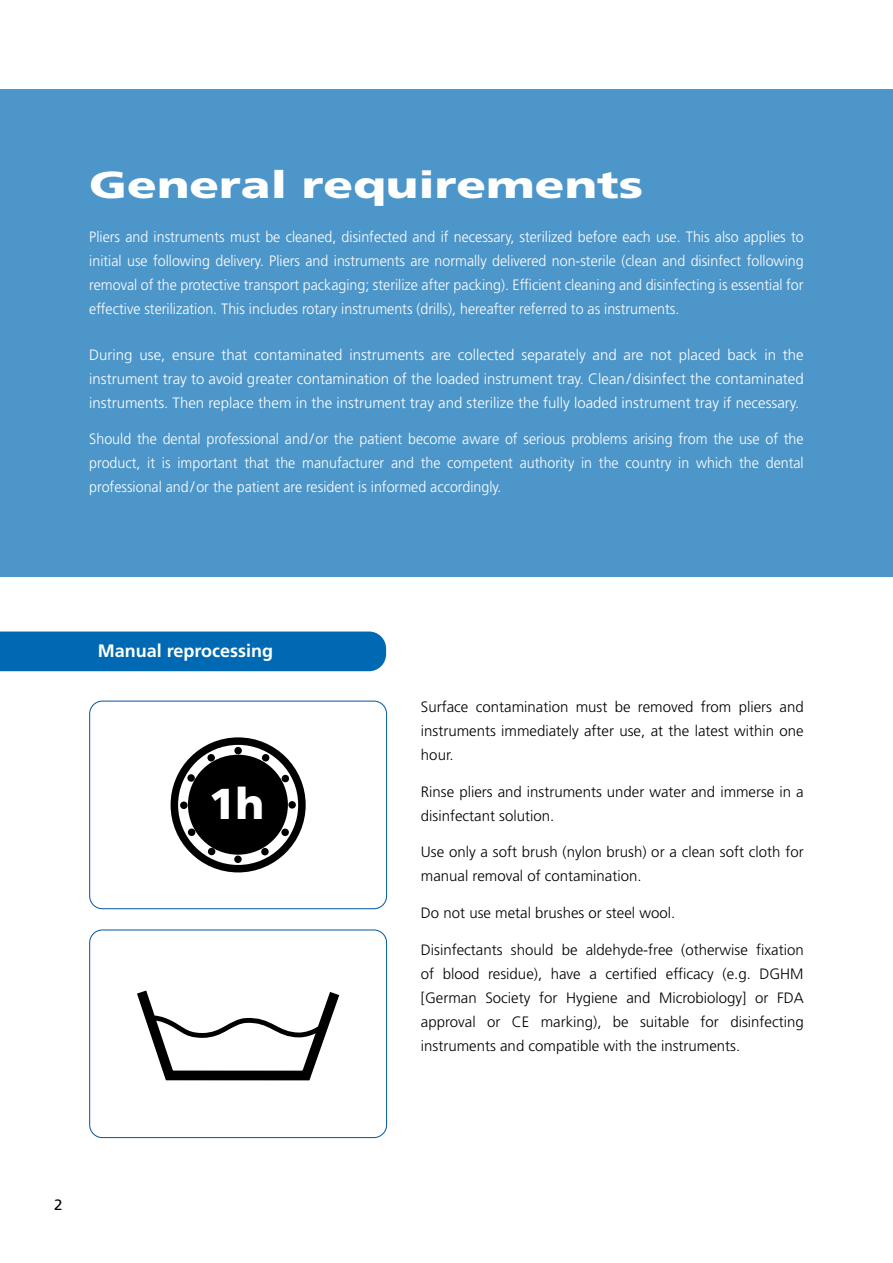
<style>
.page{position:relative;width:893px;height:1263px;background:#fff}
.page>*{position:absolute;margin:0;border:0;box-sizing:border-box;transform-origin:0 0}
.t1{font:900 43.2px "Frutiger LT Std";color:#fff}
.t2{font:900 37.5px "Frutiger LT Std";color:#fff;scale:1.3 1}
.t3{font:700 18px "Frutiger LT Std";color:#fff}
.t4{font:300 15px/24px "Frutiger LT Std";color:#fff;text-align:justify;scale:.95 1}
.t5{font:300 15px/24px "Frutiger LT Std";color:#000;text-align:justify}
.t6{font:300 15px/24px "Frutiger LT Std";color:#fff;text-align:justify}
.t7{font:15px "Frutiger LT Std";color:#000}
</style>
<div class="page">
<div style="left:0;top:89px;width:893px;height:488px;background:#4d96ca"></div>
<svg style="left:137px;top:990px;width:203px;height:91px"></svg>
<div style="left:89px;top:929px;width:298px;height:209px;border:1px solid #00569d;border-radius:13px"></div>
<div style="left:188px;top:755px;width:100px;height:100px;background:#000;border-radius:50%"></div>
<div style="left:171px;top:737px;width:135px;height:135px;border:8px solid #000;border-radius:50%"></div>
<div style="left:234px;top:747px;width:8px;height:7px;background:#000;border-radius:50%"></div>
<div style="left:262px;top:754px;width:7px;height:7px;background:#000;border-radius:50%"></div>
<div style="left:282px;top:775px;width:7px;height:7px;background:#000;border-radius:50%"></div>
<div style="left:288px;top:801px;width:8px;height:7px;background:#000;border-radius:50%"></div>
<div style="left:281px;top:828px;width:8px;height:8px;background:#000;border-radius:50%"></div>
<div style="left:261px;top:848px;width:8px;height:7px;background:#000;border-radius:50%"></div>
<div style="left:234px;top:855px;width:8px;height:8px;background:#000;border-radius:50%"></div>
<div style="left:208px;top:848px;width:7px;height:7px;background:#000;border-radius:50%"></div>
<div style="left:188px;top:828px;width:7px;height:8px;background:#000;border-radius:50%"></div>
<div style="left:180px;top:801px;width:8px;height:8px;background:#000;border-radius:50%"></div>
<div style="left:187px;top:774px;width:8px;height:8px;background:#000;border-radius:50%"></div>
<div style="left:207px;top:754px;width:8px;height:7px;background:#000;border-radius:50%"></div>
<div style="left:89px;top:701px;width:298px;height:208px;border:1px solid #00569d;border-radius:13px"></div>
<div style="left:0;top:631px;width:386px;height:40px;background:#0069b4"></div>
<h2 class="t2" style="left:89px;top:162px;width:428px">General requirements</h2>
<p class="t4" style="left:89px;top:225px;width:753px">Pliers and instruments must be cleaned, disinfected and if necessary, sterilized before each use. This also applies to initial use following delivery. Pliers and instruments are normally delivered non-sterile (clean and disinfect following removal of the protective transport packaging; sterilize after packing). Efficient cleaning and disinfecting is essential for effective sterilization. This includes rotary instruments (drills), hereafter referred to as instruments.</p>
<p class="t6" style="left:89px;top:343px;width:716px">During use, ensure that contaminated instruments are collected separately and are not placed back in the instrument tray to avoid greater contamination of the loaded instrument tray. Clean/disinfect the contaminated instruments. Then replace them in the instrument tray and sterilize the fully loaded instrument tray if necessary.</p>
<p class="t4" style="left:89px;top:427px;width:754px">Should the dental professional and/or the patient become aware of serious problems arising from the use of the product, it is important that the manufacturer and the competent authority in the country in which the dental professional and/or the patient are resident is informed accordingly.</p>
<p class="t3" style="left:98px;top:640px;width:177px">Manual reprocessing</p>
<h1 class="t1" style="left:209px;top:778px;width:57px">1h</h1>
<p class="t7" style="left:54px;top:1196px;width:10px">2</p>
<p class="t5" style="left:421px;top:695px;width:384px">Surface contamination must be removed from pliers and instruments immediately after use, at the latest within one hour.</p>
<p class="t5" style="left:421px;top:780px;width:384px">Rinse pliers and instruments under water and immerse in a disinfectant solution.</p>
<p class="t5" style="left:421px;top:840px;width:384px">Use only a soft brush (nylon brush) or a clean soft cloth for manual removal of contamination.</p>
<p class="t5" style="left:421px;top:901px;width:256px">Do not use metal brushes or steel wool.</p>
<p class="t5" style="left:421px;top:938px;width:384px">Disinfectants should be aldehyde-free (otherwise fixation of blood residue), have a certified efficacy (e.g. DGHM [German Society for Hygiene and Microbiology] or FDA approval or CE marking), be suitable for disinfecting instruments and compatible with the instruments.</p>
</div>
